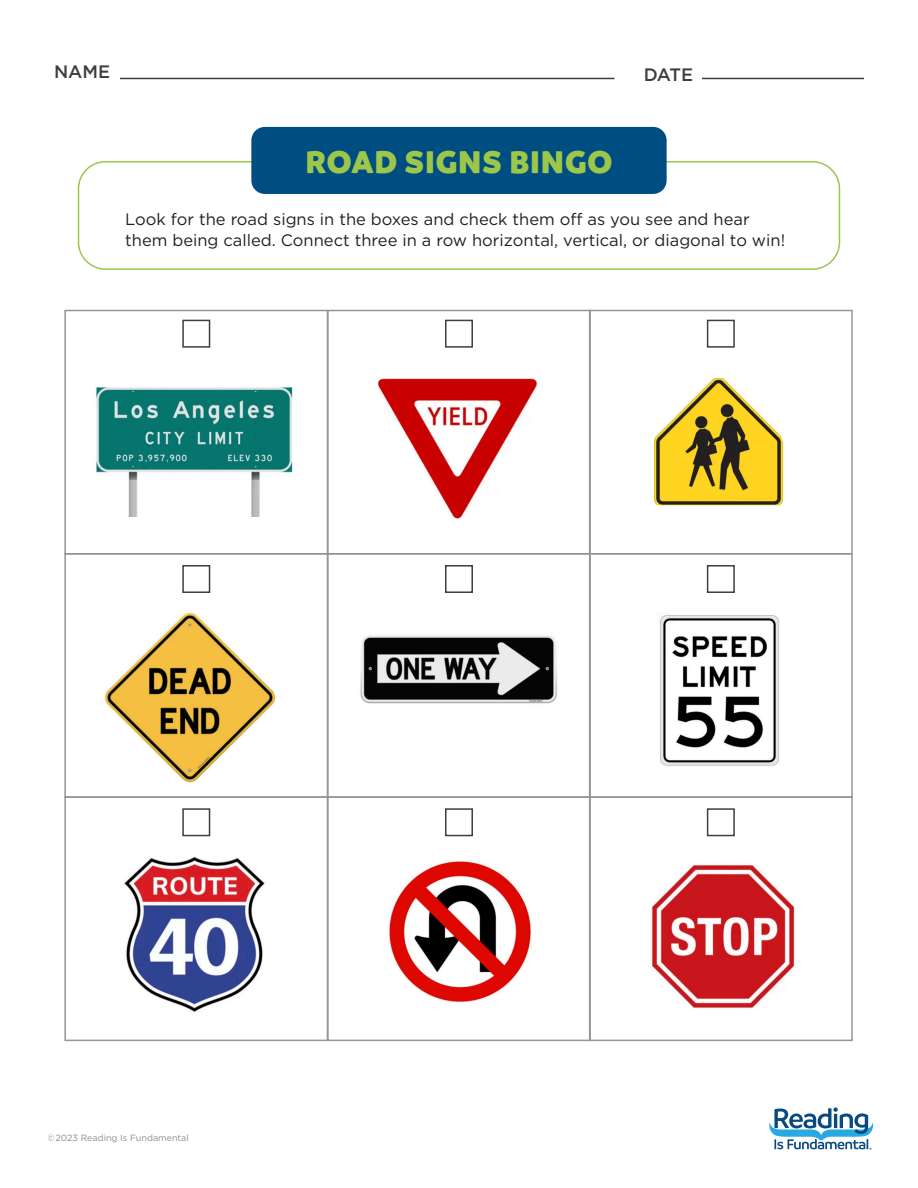
<style>
.page{position:relative;width:918px;height:1188px;background:#fff}
.page>*{position:absolute;margin:0;border:0;box-sizing:border-box;transform-origin:0 0}
.t1{font:900 33.75px "Branding";letter-spacing:.025em;color:#9cc74a}
.t2{font:500 18px "Gotham";color:#3e3e3f}
.t3{font:16.5px/21px "Gotham";color:#231f20}
.t4{font:9px "Gotham";color:#636366}
.t5{font:600 3px "Branding";color:#0b4a80}
</style>
<div class="page">
<svg style="left:769px;top:1107px;width:104px;height:42px"></svg>
<div style="left:78px;top:161px;width:762px;height:109px;border:2px solid #9cc74a;border-radius:27px"></div>
<div style="left:251px;top:127px;width:416px;height:67px;background:#004d82;border-radius:14px"></div>
<hr style="left:120px;top:78px;width:495px;height:1px;background:#3e3e3f">
<hr style="left:702px;top:78px;width:162px;height:1px;background:#3e3e3f">
<div style="left:64px;top:310px;width:264px;height:245px;border:2px solid #939598"></div>
<div style="left:327px;top:310px;width:264px;height:245px;border:2px solid #939598"></div>
<div style="left:589px;top:310px;width:264px;height:245px;border:2px solid #939598"></div>
<div style="left:64px;top:553px;width:264px;height:245px;border:2px solid #939598"></div>
<div style="left:327px;top:553px;width:264px;height:245px;border:2px solid #939598"></div>
<div style="left:589px;top:553px;width:264px;height:245px;border:2px solid #939598"></div>
<div style="left:64px;top:796px;width:264px;height:245px;border:2px solid #939598"></div>
<div style="left:327px;top:796px;width:264px;height:245px;border:2px solid #939598"></div>
<div style="left:589px;top:796px;width:264px;height:245px;border:2px solid #939598"></div>
<div style="left:182px;top:320px;width:28px;height:28px;border:2px solid #3e3e3f"></div>
<div style="left:445px;top:320px;width:28px;height:28px;border:2px solid #3e3e3f"></div>
<div style="left:707px;top:320px;width:28px;height:28px;border:2px solid #3e3e3f"></div>
<div style="left:182px;top:565px;width:28px;height:28px;border:2px solid #3e3e3f"></div>
<div style="left:445px;top:565px;width:28px;height:28px;border:2px solid #3e3e3f"></div>
<div style="left:707px;top:565px;width:28px;height:28px;border:2px solid #3e3e3f"></div>
<div style="left:182px;top:808px;width:28px;height:28px;border:2px solid #3e3e3f"></div>
<div style="left:445px;top:808px;width:28px;height:28px;border:2px solid #3e3e3f"></div>
<div style="left:707px;top:808px;width:28px;height:28px;border:2px solid #3e3e3f"></div>
<img style="left:652px;top:865px;width:143px;height:143px">
<img style="left:389px;top:861px;width:142px;height:141px">
<img style="left:377px;top:378px;width:160px;height:141px">
<img style="left:124px;top:856px;width:141px;height:156px">
<img style="left:96px;top:386px;width:197px;height:130px">
<img style="left:104px;top:612px;width:172px;height:171px">
<img style="left:660px;top:615px;width:119px;height:151px">
<img style="left:654px;top:378px;width:129px;height:127px">
<img style="left:360px;top:635px;width:197px;height:69px">
<p class="t2" style="left:54px;top:60px;width:58px">NAME</p>
<p class="t2" style="left:644px;top:63px;width:51px">DATE</p>
<p class="t1" style="left:306px;top:142px;width:308px">ROAD SIGNS BINGO</p>
<p class="t3" style="left:125px;top:208px;width:661px">Look for the road signs in the boxes and check them off as you see and hear them being called. Connect three in a row horizontal, vertical, or diagonal to win!</p>
<p class="t4" style="left:48px;top:1132px;width:142px">©2023 Reading Is Fundamental</p>
<p class="t5" style="left:869px;top:1147px;width:4px">®</p>
</div>
